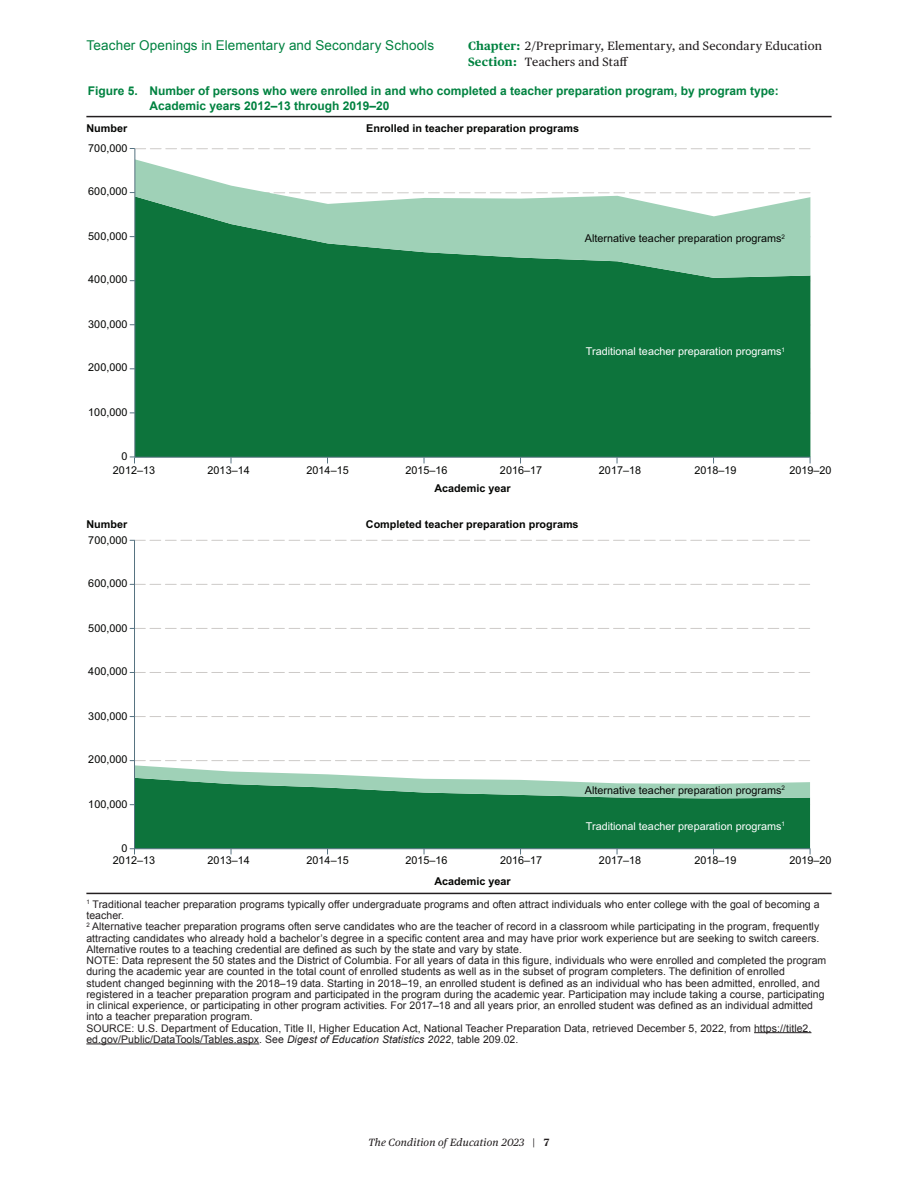
<style>
.page{position:relative;width:918px;height:1188px;background:#fff}
.page>*{position:absolute;margin:0;border:0;box-sizing:border-box;transform-origin:0 0}
.t1{font:13.5px "Arial";letter-spacing:.01em;color:#008240}
.t2{font:700 12px/14.4px "Arial";color:#008240}
.t3{font:12px/16.5px "Publico Text";letter-spacing:.02em;color:#231f20}
.t4{font:10.8px "Arial";color:#040503}
.t5{font:700 10.8px "Arial";color:#040503}
.t6{font:10.8px "Arial";color:#fff}
.t7{font:10.5px/11.2px "Arial";letter-spacing:.005em;color:#231f20}
.t8{font:italic 10.5px "Publico Text";letter-spacing:.02em;color:#231f20}
.s1{font-weight:700;color:#008240}
.s2{font-style:italic}
.s3{font-style:normal}
.s4{font-weight:700;font-style:normal}
</style>
<div class="page">
<hr style="left:86px;top:116px;width:746px;height:1px;background:#231f20">
<hr style="left:86px;top:893px;width:746px;height:1px;background:#231f20">
<hr style="left:754px;top:1032px;width:57px;height:1px;background:#231f20">
<hr style="left:86px;top:1044px;width:173px;height:1px;background:#231f20">
<div style="left:135px;top:278px;width:675px;height:179px;background:#0d743c"></div>
<svg style="left:135px;top:159px;width:675px;height:119px"></svg>
<hr style="left:134px;top:149px;width:1px;height:308px;background:#567281">
<hr style="left:135px;top:457px;width:675px;height:1px;background:#567281">
<div style="left:135px;top:798px;width:675px;height:50px;background:#0d743c"></div>
<svg style="left:130px;top:540px;width:680px;height:1px"></svg>
<svg style="left:130px;top:584px;width:680px;height:1px"></svg>
<svg style="left:130px;top:628px;width:680px;height:1px"></svg>
<svg style="left:130px;top:672px;width:680px;height:1px"></svg>
<svg style="left:130px;top:716px;width:680px;height:1px"></svg>
<svg style="left:130px;top:760px;width:680px;height:38px"></svg>
<svg style="left:130px;top:804px;width:680px;height:1px"></svg>
<hr style="left:134px;top:540px;width:1px;height:309px;background:#567281">
<hr style="left:135px;top:848px;width:675px;height:1px;background:#567281">
<svg style="left:130px;top:148px;width:680px;height:1px"></svg>
<svg style="left:130px;top:192px;width:680px;height:2px"></svg>
<svg style="left:130px;top:236px;width:680px;height:2px"></svg>
<svg style="left:130px;top:280px;width:680px;height:2px"></svg>
<svg style="left:130px;top:324px;width:680px;height:2px"></svg>
<svg style="left:130px;top:368px;width:680px;height:2px"></svg>
<svg style="left:130px;top:412px;width:680px;height:2px"></svg>
<svg style="left:130px;top:848px;width:5px;height:6px"></svg>
<p class="t1" style="left:86px;top:37px;width:349px">Teacher Openings in Elementary and Secondary Schools</p>
<p class="t2" style="left:149px;top:84px;width:631px;text-indent:-62px">Figure 5. Number of persons who were enrolled in and who completed a teacher preparation program, by program type:<br>Academic years 2012–13 through 2019–20</p>
<p class="t3" style="left:468px;top:37px;width:356px"><span class="s1">Chapter:</span> 2/Preprimary, Elementary, and Secondary Education<br><span class="s1">Section:</span> Teachers and Staff</p>
<p class="t5" style="left:86px;top:121px;width:42px">Number</p>
<p class="t5" style="left:366px;top:121px;width:214px">Enrolled in teacher preparation programs</p>
<p class="t4" style="left:88px;top:141px;width:41px">700,000</p>
<p class="t4" style="left:88px;top:184px;width:41px">600,000</p>
<p class="t4" style="left:88px;top:229px;width:41px">500,000</p>
<p class="t4" style="left:88px;top:272px;width:41px">400,000</p>
<p class="t4" style="left:88px;top:317px;width:41px">300,000</p>
<p class="t4" style="left:88px;top:360px;width:41px">200,000</p>
<p class="t4" style="left:88px;top:405px;width:41px">100,000</p>
<p class="t4" style="left:121px;top:449px;width:8px">0</p>
<p class="t4" style="left:585px;top:231px;width:202px">Alternative teacher preparation programs<sup>2</sup></p>
<p class="t6" style="left:586px;top:345px;width:201px">Traditional teacher preparation programs<sup>1</sup></p>
<p class="t4" style="left:113px;top:463px;width:44px">2012–13</p>
<p class="t4" style="left:208px;top:463px;width:44px">2013–14</p>
<p class="t4" style="left:307px;top:463px;width:44px">2014–15</p>
<p class="t4" style="left:405px;top:463px;width:44px">2015–16</p>
<p class="t4" style="left:500px;top:463px;width:44px">2016–17</p>
<p class="t4" style="left:599px;top:463px;width:44px">2017–18</p>
<p class="t4" style="left:694px;top:463px;width:44px">2018–19</p>
<p class="t4" style="left:789px;top:463px;width:44px">2019–20</p>
<p class="t5" style="left:434px;top:481px;width:78px">Academic year</p>
<p class="t5" style="left:86px;top:517px;width:42px">Number</p>
<p class="t5" style="left:366px;top:517px;width:214px">Completed teacher preparation programs</p>
<p class="t4" style="left:88px;top:533px;width:41px">700,000</p>
<p class="t4" style="left:88px;top:576px;width:41px">600,000</p>
<p class="t4" style="left:88px;top:621px;width:41px">500,000</p>
<p class="t4" style="left:88px;top:664px;width:41px">400,000</p>
<p class="t4" style="left:88px;top:709px;width:41px">300,000</p>
<p class="t4" style="left:88px;top:752px;width:41px">200,000</p>
<p class="t4" style="left:88px;top:797px;width:41px">100,000</p>
<p class="t4" style="left:121px;top:841px;width:8px">0</p>
<p class="t4" style="left:113px;top:854px;width:44px">2012–13</p>
<p class="t4" style="left:585px;top:783px;width:202px">Alternative teacher preparation programs<sup>2</sup></p>
<p class="t6" style="left:586px;top:819px;width:201px">Traditional teacher preparation programs<sup>1</sup></p>
<p class="t4" style="left:208px;top:854px;width:44px">2013–14</p>
<p class="t4" style="left:307px;top:854px;width:44px">2014–15</p>
<p class="t4" style="left:405px;top:854px;width:44px">2015–16</p>
<p class="t4" style="left:500px;top:854px;width:44px">2016–17</p>
<p class="t4" style="left:599px;top:854px;width:44px">2017–18</p>
<p class="t4" style="left:694px;top:854px;width:44px">2018–19</p>
<p class="t4" style="left:789px;top:854px;width:44px">2019–20</p>
<p class="t5" style="left:434px;top:874px;width:78px">Academic year</p>
<p class="t7" style="left:86px;top:899px;width:735px"><sup>1</sup> Traditional teacher preparation programs typically offer undergraduate programs and often attract individuals who enter college with the goal of becoming a teacher.<br><sup>2</sup> Alternative teacher preparation programs often serve candidates who are the teacher of record in a classroom while participating in the program, frequently attracting candidates who already hold a bachelor’s degree in a specific content area and may have prior work experience but are seeking to switch careers.<br>Alternative routes to a teaching credential are defined as such by the state and vary by state.</p>
<p class="t7" style="left:86px;top:955px;width:741px">NOTE: Data represent the 50 states and the District of Columbia. For all years of data in this figure, individuals who were enrolled and completed the program during the academic year are counted in the total count of enrolled students as well as in the subset of program completers. The definition of enrolled<br>student changed beginning with the 2018–19 data. Starting in 2018–19, an enrolled student is defined as an individual who has been admitted, enrolled, and registered in a teacher preparation program and participated in the program during the academic year. Participation may include taking a course, participating in clinical experience, or participating in other program activities. For 2017–18 and all years prior, an enrolled student was defined as an individual admitted into a teacher preparation program.</p>
<p class="t7" style="left:86px;top:1022px;width:727px">SOURCE: U.S. Department of Education, Title II, Higher Education Act, National Teacher Preparation Data, retrieved December 5, 2022, from https://title2. ed.gov/Public/DataTools/Tables.aspx. See <span class="s2">Digest of Education Statistics 2022</span>, table 209.02.</p>
<p class="t8" style="left:368px;top:1134px;width:183px">The Condition of Education 2023 <span class="s3">|</span> <span class="s4">7</span></p>
</div>
